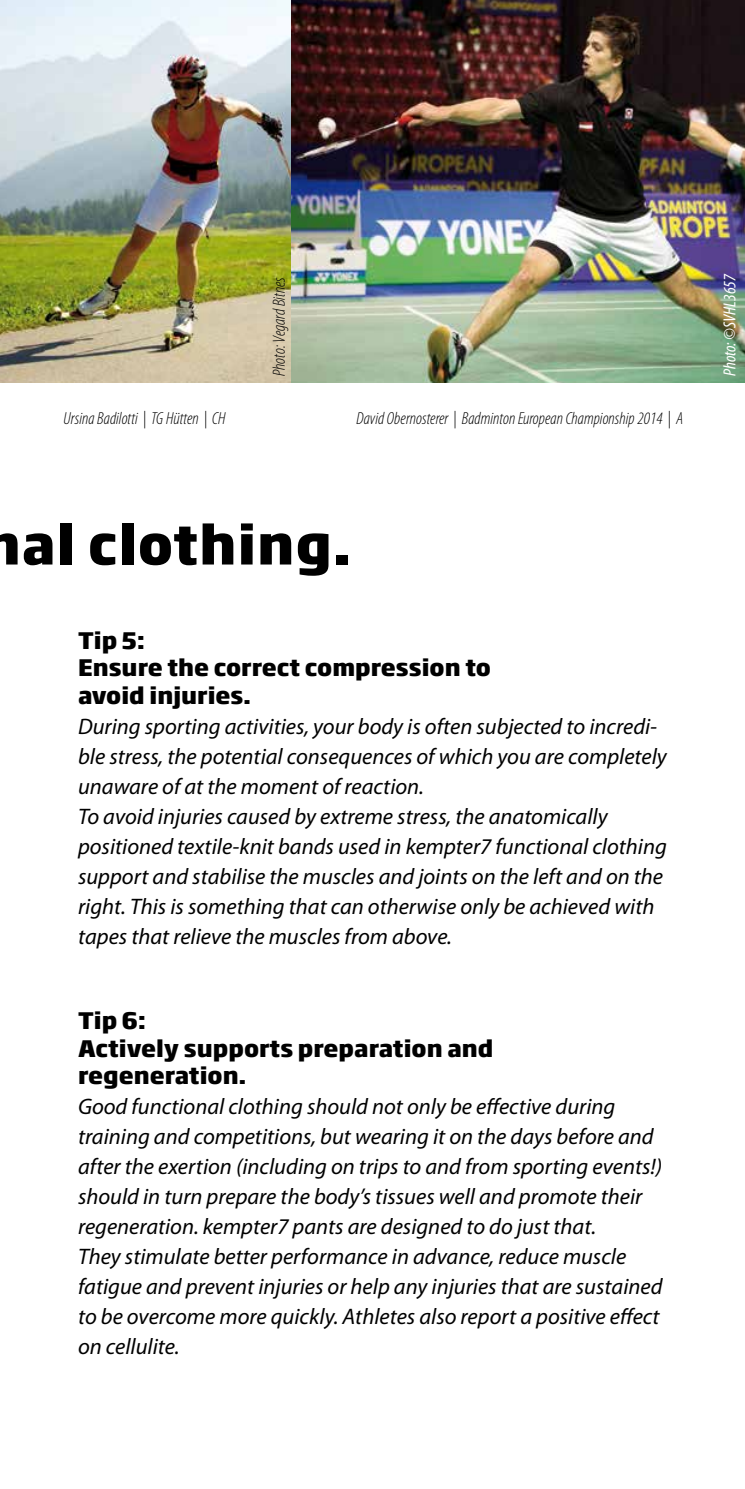
<style>
.page{position:relative;width:745px;height:1489px;background:#fff}
.page>*{position:absolute;margin:0;border:0;box-sizing:border-box;transform-origin:0 0}
.t1{font:800 52.5px "Soho Gothic Pro";letter-spacing:.02em;color:#000}
.t2{font:italic 22.5px/30px "Myriad Pro";color:#000}
.t3{font:800 22.5px/27.5px "Soho Gothic Pro";color:#000}
.t4{font:italic 300 condensed 17.5px "Myriad Pro";color:#000}
.t5{font:italic condensed 17.5px "Myriad Pro";color:#fff}
</style>
<div class="page">
<img style="left:0;top:0;width:744px;height:383px">
<p class="t4" style="left:269px;top:376px;width:101px;rotate:-90deg">Photo: Vegard Bitnes</p>
<p class="t5" style="left:719px;top:376px;width:104px;rotate:-90deg">Photo: ©SVHL3657</p>
<p class="t4" style="left:63px;top:408px;width:163px">Ursina Badilotti | TG Hütten | CH</p>
<p class="t4" style="left:356px;top:408px;width:328px">David Obernosterer | Badminton European Championship 2014 | A</p>
<h1 class="t1" style="left:-17px;top:503px;width:368px">nal clothing.</h1>
<p class="t3" style="left:78px;top:625px;width:414px">Tip 5:<br>Ensure the correct compression to avoid injuries.</p>
<p class="t2" style="left:78px;top:712px;width:590px">During sporting activities, your body is often subjected to incredi&shy;ble stress, the potential consequences of which you are completely unaware of at the moment of reaction.<br>To avoid injuries caused by extreme stress, the anatomically positioned textile-knit bands used in kempter7 functional clothing support and stabilise the muscles and joints on the left and on the right. This is something that can otherwise only be achieved with tapes that relieve the muscles from above.</p>
<p class="t3" style="left:78px;top:1005px;width:416px">Tip 6:<br>Actively supports preparation and regeneration.</p>
<p class="t2" style="left:78px;top:1091px;width:585px">Good functional clothing should not only be effective during training and competitions, but wearing it on the days before and after the exertion (including on trips to and from sporting events!) should in turn prepare the body’s tissues well and promote their regeneration. kempter7 pants are designed to do just that.<br>They stimulate better performance in advance, reduce muscle fatigue and prevent injuries or help any injuries that are sustained to be overcome more quickly. Athletes also report a positive effect on cellulite.</p>
</div>
